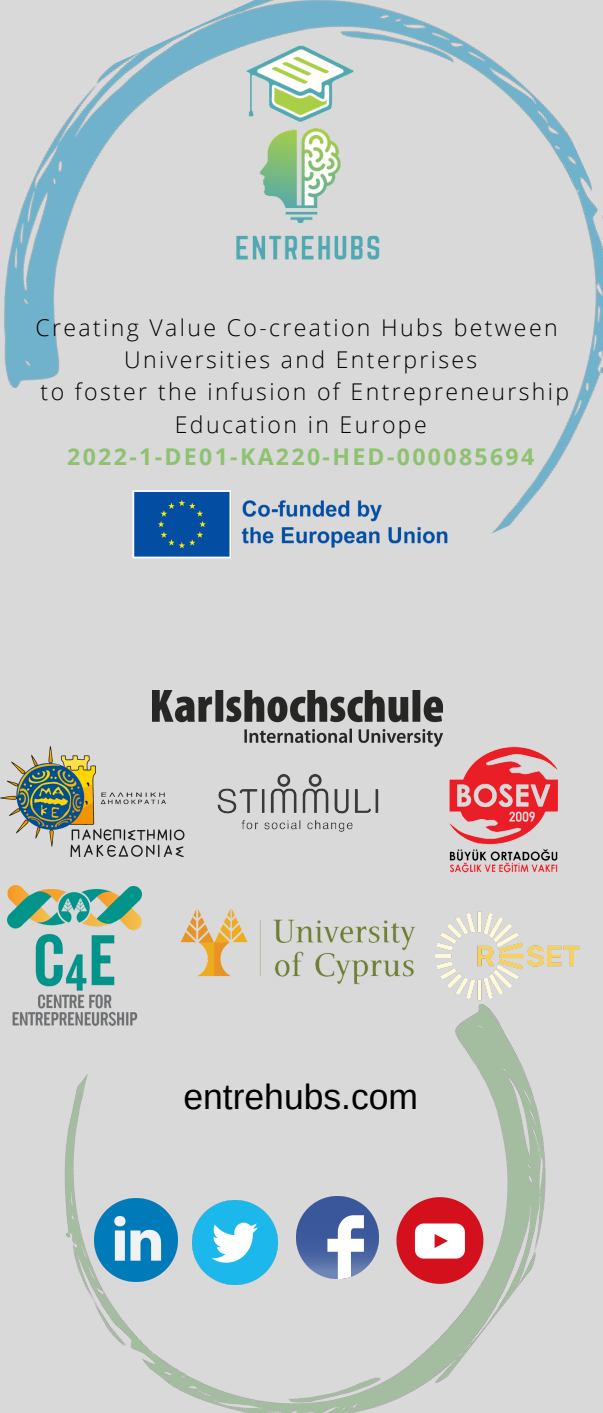
<style>
.page{position:relative;width:603px;height:1413px;background:#d9d9d9}
.page>*{position:absolute;margin:0;border:0;box-sizing:border-box;transform-origin:0 0}
.t1{font:35.5px "Arimo";color:#000}
.t2{font:300 23.07px/32.2px "Open Sans";letter-spacing:.105em;color:#000;text-align:center}
.t3{font:700 23.07px "Open Sans";letter-spacing:.105em;color:#8dc370}
</style>
<div class="page">
<img style="left:217px;top:773px;width:162px;height:59px">
<img style="left:0;top:747px;width:184px;height:90px">
<img style="left:449px;top:747px;width:109px;height:90px">
<img style="left:153px;top:690px;width:290px;height:57px">
<img style="left:4px;top:0;width:599px;height:559px">
<img style="left:7px;top:837px;width:573px;height:576px">
<p class="t2" style="left:36px;top:311px;width:524px">Creating Value Co-creation Hubs between</p>
<p class="t2" style="left:124px;top:343px;width:355px">Universities and Enterprises</p>
<p class="t2" style="left:41px;top:375px;width:530px">to foster the infusion of Entrepreneurship<br>Education in Europe</p>
<p class="t3" style="left:67px;top:440px;width:469px">2022-1-DE01-KA220-HED-000085694</p>
<p class="t1" style="left:183px;top:1077px;width:236px">entrehubs.com</p>
</div>
